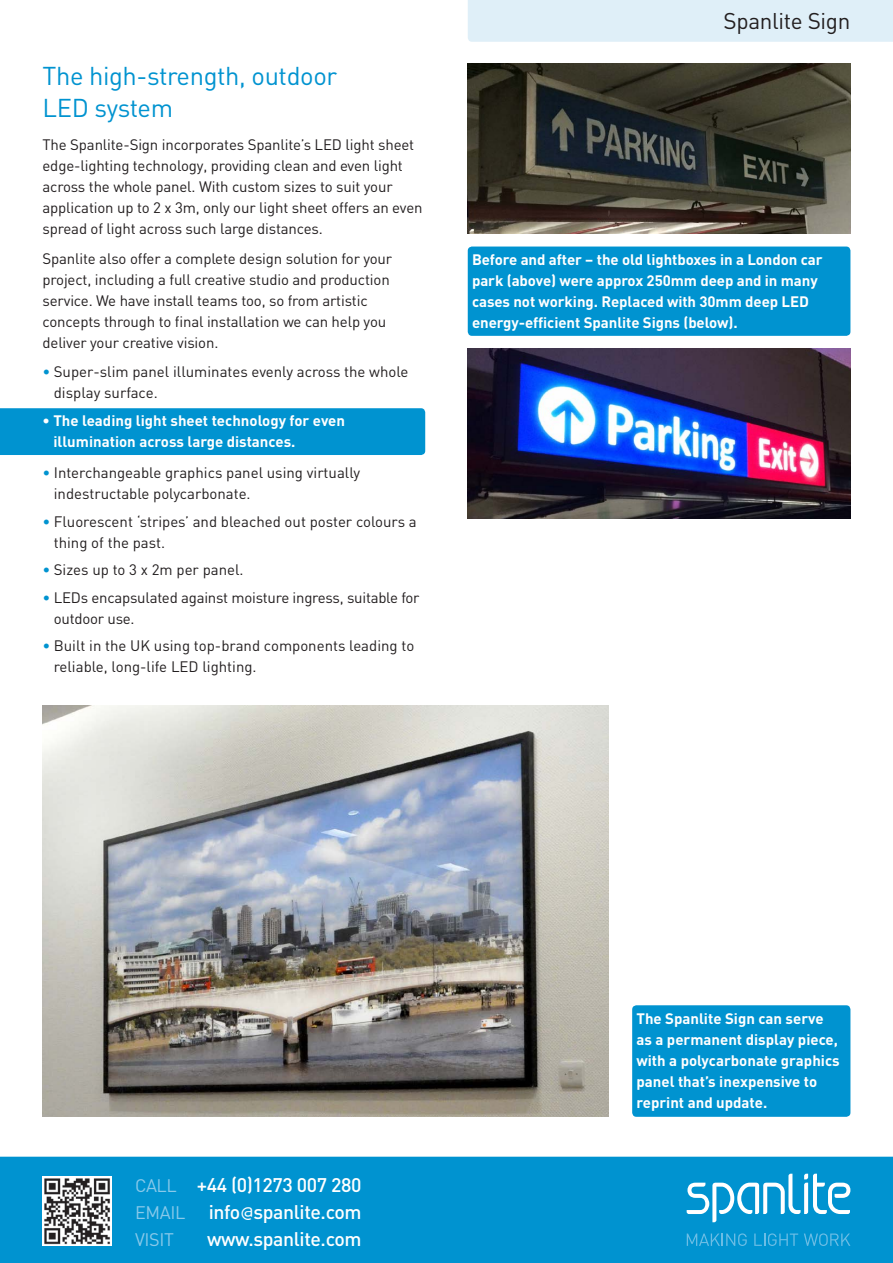
<style>
.page{position:relative;width:893px;height:1263px;background:#fff}
.page>*{position:absolute;margin:0;border:0;box-sizing:border-box;transform-origin:0 0}
.t1{font:25.5px/32.1px "DIN";letter-spacing:-.015em;color:#0093d0}
.t2{font:22.5px "DIN";letter-spacing:-.015em;color:#231f20}
.t3{font:500 19.5px/27px "DIN";letter-spacing:-.02em;color:#fff}
.t4{font:18px "DIN";letter-spacing:-.02em;color:#89c9ea}
.t5{font:15px/21px "DIN";letter-spacing:-.01em;color:#231f20}
.t6{font:700 15px/21px "DIN";letter-spacing:-.005em;color:#fff}
.s1{color:#0093d0}
.s2{font-weight:400;font-size:18px;color:#89c9ea}
.s3{font-family:"DI Nv Regularv";font-weight:400}
</style>
<div class="page">
<div style="left:0;top:1156px;width:893px;height:107px;background:#0093d0"></div>
<img style="left:43px;top:1177px;width:69px;height:69px">
<svg style="left:687px;top:1174px;width:163px;height:48px"></svg>
<svg style="left:687px;top:1233px;width:60px;height:13px"></svg>
<svg style="left:754px;top:1233px;width:44px;height:13px"></svg>
<svg style="left:804px;top:1233px;width:46px;height:13px"></svg>
<div style="left:0;top:408px;width:425px;height:47px;background:#0093d0"></div>
<div style="left:468px;top:0;width:425px;height:42px;background:#dfeff8"></div>
<div style="left:632px;top:1005px;width:218px;height:112px;background:#0093d0;border-radius:4px"></div>
<div style="left:468px;top:247px;width:382px;height:89px;background:#0093d0;border-radius:4px"></div>
<img style="left:43px;top:706px;width:565px;height:411px">
<img style="left:468px;top:64px;width:382px;height:169px">
<img style="left:468px;top:349px;width:382px;height:169px">
<h1 class="t1" style="left:43px;top:59px;width:296px">The high-strength, outdoor<br>LED system</h1>
<p class="t5" style="left:43px;top:134px;width:382px">The Spanlite-Sign incorporates Spanlite’s LED light sheet edge-lighting technology, providing clean and even light across the whole panel. With custom sizes to suit your application up to 2 x 3m, only our light sheet offers an even spread of light across such large distances.</p>
<p class="t5" style="left:43px;top:248px;width:351px">Spanlite also offer a complete design solution for your project, including a full creative studio and production service. We have install teams too, so from artistic concepts through to final installation we can help you deliver your creative vision.</p>
<p class="t5" style="left:54px;top:361px;width:356px;text-indent:-11px"><span class="s1">•</span> Super-slim panel illuminates evenly across the whole display surface.</p>
<p class="t6" style="left:53px;top:409px;width:293px;text-indent:-11px">• The leading light sheet technology for even illumination across large distances.</p>
<p class="t5" style="left:54px;top:462px;width:308px;text-indent:-11px"><span class="s1">•</span> Interchangeable graphics panel using virtually indestructable polycarbonate.</p>
<p class="t5" style="left:54px;top:511px;width:365px;text-indent:-11px"><span class="s1">•</span> Fluorescent ‘stripes’ and bleached out poster colours a thing of the past.</p>
<p class="t5" style="left:43px;top:559px;width:203px"><span class="s1">•</span> Sizes up to 3 x 2m per panel.</p>
<p class="t5" style="left:54px;top:586px;width:367px;text-indent:-11px"><span class="s1">•</span> LEDs encapsulated against moisture ingress, suitable for outdoor use.</p>
<p class="t5" style="left:54px;top:635px;width:362px;text-indent:-11px"><span class="s1">•</span> Built in the UK using top-brand components leading to reliable, long-life LED lighting.</p>
<h2 class="t2" style="left:723px;top:7px;width:128px">Spanlite Sign</h2>
<p class="t6" style="left:472px;top:248px;width:352px">Before and after – the old lightboxes in a London car park (above) were approx 250mm deep and in many cases not working. Replaced with 30mm deep LED energy-efficient Spanlite Signs (below).</p>
<h3 class="t3" style="left:135px;top:1171px;width:228px"><span class="s2">CALL</span> +44 (0)1273 007 280<br><span class="s2">EMAIL</span> info<span class="s3">@</span>spanlite.com</h3>
<p class="t4" style="left:135px;top:1228px;width:40px">VISIT</p>
<h3 class="t3" style="left:207px;top:1225px;width:156px">www.spanlite.com</h3>
<p class="t6" style="left:636px;top:1007px;width:205px">The Spanlite Sign can serve as a permanent display piece, with a polycarbonate graphics panel that’s inexpensive to reprint and update.</p>
</div>
